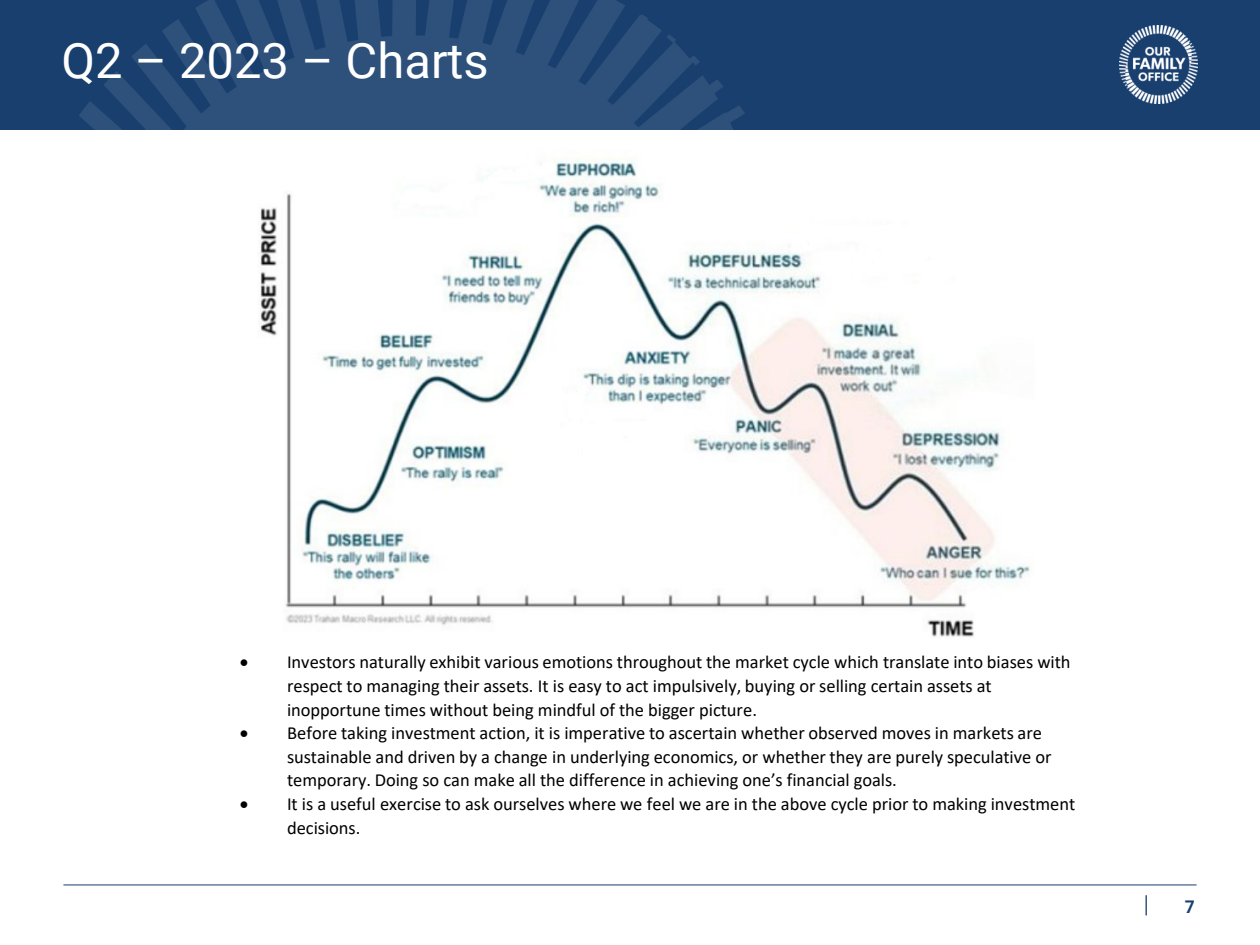
<style>
.page{position:relative;width:1260px;height:945px;background:#fff}
.page>*{position:absolute;margin:0;border:0;box-sizing:border-box;transform-origin:0 0}
.t1{font:49px "Roboto";color:#fff}
.t2{font:18.55px/23.6px "Calibri";color:#000}
.t3{font:700 17.5px "Roboto";color:#193e6d}
</style>
<div class="page">
<div style="left:0;top:0;width:1260px;height:130px;background:#193f6e"></div>
<svg style="left:1146px;top:895px;width:1px;height:20px"></svg>
<hr style="left:63px;top:885px;width:1134px;height:1px;background:#193f6e">
<svg style="left:79px;top:71px;width:52px;height:59px"></svg>
<svg style="left:131px;top:0;width:592px;height:130px;fill:#2e517b"></svg>
<svg style="left:690px;top:105px;width:55px;height:25px"></svg>
<img style="left:1120px;top:26px;width:78px;height:78px">
<img style="left:260px;top:160px;width:770px;height:477px">
<h1 class="t1" style="left:62px;top:26px;width:429px">Q2 – 2023 – Charts</h1>
<p class="t2" style="left:287px;top:650px;width:785px;text-indent:-47px">• Investors naturally exhibit various emotions throughout the market cycle which translate into biases with respect to managing their assets. It is easy to act impulsively, buying or selling certain assets at inopportune times without being mindful of the bigger picture.</p>
<p class="t2" style="left:287px;top:721px;width:766px;text-indent:-47px">• Before taking investment action, it is imperative to ascertain whether observed moves in markets are sustainable and driven by a change in underlying economics, or whether they are purely speculative or temporary. Doing so can make all the difference in achieving one’s financial goals.</p>
<p class="t2" style="left:287px;top:791px;width:790px;text-indent:-47px">• It is a useful exercise to ask ourselves where we feel we are in the above cycle prior to making investment decisions.</p>
<p class="t3" style="left:1185px;top:894px;width:12px">7</p>
</div>
